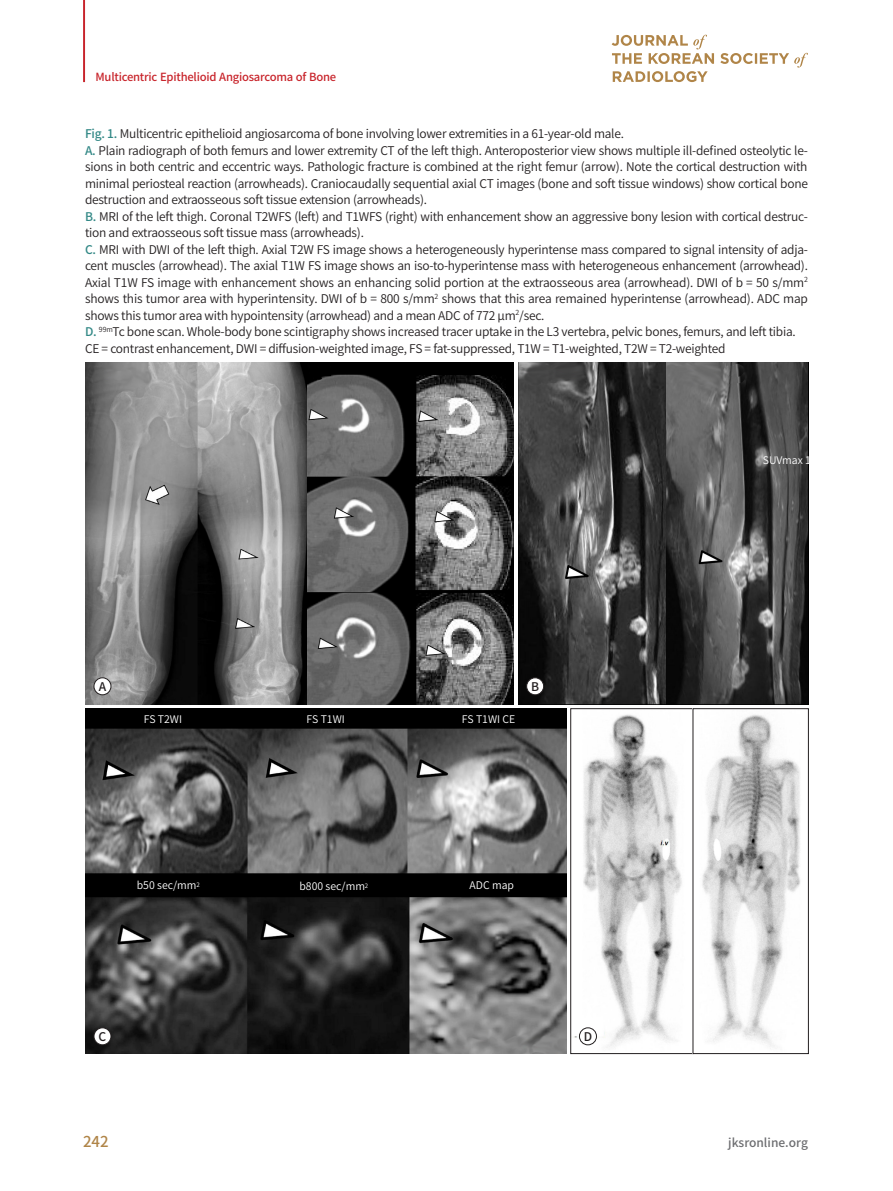
<style>
.page{position:relative;width:893px;height:1191px;background:#fff}
.page>*{position:absolute;margin:0;border:0;box-sizing:border-box;transform-origin:0 0}
.t1{font:500 15px "Noto Sans CJ Kkr";color:#b08548}
.그림제목1{font:600 12px/16.5px "Noto Sans CJ Kkr";letter-spacing:-.02em;color:#231f20;text-align:justify}
.그림제목{font:600 12px "Noto Sans CJ Kkr";letter-spacing:-.02em;color:#231f20}
.t2{font:500 12px "Noto Sans CJ Kkr";color:#6c6d70}
.캡션{font:500 12px "Noto Sans CJ Kkr";color:#231f20}
.t3{font:500 11.25px "Noto Sans CJ Kkr";letter-spacing:-.02em;color:#c8242b}
.그래프_글{font:600 10.5px "Noto Sans CJ Kkr";color:#fff}
.s1{font-weight:500;color:#328886}
</style>
<div class="page">
<hr style="left:83px;top:0;width:2px;height:82px;background:#c8242b">
<svg style="left:612px;top:35px;width:196px;height:47px"></svg>
<img style="left:85px;top:708px;width:481px;height:345px">
<img style="left:85px;top:363px;width:429px;height:341px">
<img style="left:518px;top:363px;width:290px;height:341px">
<img style="left:574px;top:714px;width:226px;height:334px">
<div style="left:570px;top:708px;width:123px;height:345px;border:1px solid #231f20"></div>
<div style="left:693px;top:708px;width:116px;height:345px;border:1px solid #231f20"></div>
<div style="left:94px;top:678px;width:17px;height:17px;background:#fff;border-radius:50%"></div>
<div style="left:94px;top:677px;width:17px;height:18px;border:1px solid #231f20;border-radius:50%"></div>
<div style="left:94px;top:1027px;width:17px;height:17px;background:#fff;border-radius:50%"></div>
<div style="left:94px;top:1027px;width:17px;height:18px;border:1px solid #231f20;border-radius:50%"></div>
<div style="left:527px;top:678px;width:17px;height:17px;background:#fff;border-radius:50%"></div>
<div style="left:526px;top:677px;width:18px;height:18px;border:1px solid #231f20;border-radius:50%"></div>
<div style="left:579px;top:1027px;width:17px;height:17px;background:#fff;border-radius:50%"></div>
<div style="left:579px;top:1027px;width:18px;height:18px;border:1px solid #231f20;border-radius:50%"></div>
<p class="t3" style="left:96px;top:70px;width:242px">Multicentric Epithelioid Angiosarcoma of Bone</p>
<p class="그림제목" style="left:85px;top:127px;width:540px"><span class="s1">Fig. 1.</span> Multicentric epithelioid angiosarcoma of bone involving lower extremities in a 61-year-old male.</p>
<p class="그림제목1" style="left:85px;top:142px;width:724px"><span class="s1">A.</span> Plain radiograph of both femurs and lower extremity CT of the left thigh. Anteroposterior view shows multiple ill-defined osteolytic le&shy;sions in both centric and eccentric ways. Pathologic fracture is combined at the right femur (arrow). Note the cortical destruction with minimal periosteal reaction (arrowheads). Craniocaudally sequential axial CT images (bone and soft tissue windows) show cortical bone destruction and extraosseous soft tissue extension (arrowheads).</p>
<p class="그림제목1" style="left:85px;top:208px;width:724px"><span class="s1">B.</span> MRI of the left thigh. Coronal T2WFS (left) and T1WFS (right) with enhancement show an aggressive bony lesion with cortical destruc&shy;tion and extraosseous soft tissue mass (arrowheads).</p>
<p class="그림제목1" style="left:85px;top:241px;width:724px"><span class="s1">C.</span> MRI with DWI of the left thigh. Axial T2W FS image shows a heterogeneously hyperintense mass compared to signal intensity of adja&shy;cent muscles (arrowhead). The axial T1W FS image shows an iso-to-hyperintense mass with heterogeneous enhancement (arrowhead).<br>Axial T1W FS image with enhancement shows an enhancing solid portion at the extraosseous area (arrowhead). DWI of b = 50 s/mm<sup>2 </sup>shows this tumor area with hyperintensity. DWI of b = 800 s/mm<sup>2</sup> shows that this area remained hyperintense (arrowhead). ADC map shows this tumor area with hypointensity (arrowhead) and a mean ADC of 772 μm<sup>2</sup>/sec.</p>
<p class="그림제목1" style="left:85px;top:324px;width:712px"><span class="s1">D.</span> <sup>99m</sup>Tc bone scan. Whole-body bone scintigraphy shows increased tracer uptake in the L3 vertebra, pelvic bones, femurs, and left tibia.</p>
<p class="그림제목1" style="left:85px;top:340px;width:642px">CE = contrast enhancement, DWI = diffusion-weighted image, FS = fat-suppressed, T1W = T1-weighted, T2W = T2-weighted</p>
<p class="캡션" style="left:99px;top:679px;width:9px">A</p>
<p class="그래프_글" style="left:144px;top:713px;width:40px">FS T2WI</p>
<p class="그래프_글" style="left:307px;top:713px;width:40px">FS T1WI</p>
<p class="그래프_글" style="left:462px;top:713px;width:55px">FS T1WI CE</p>
<p class="캡션" style="left:531px;top:679px;width:10px">B</p>
<p class="그래프_글" style="left:137px;top:879px;width:65px">b50 sec/mm<sup>2</sup></p>
<p class="그래프_글" style="left:300px;top:880px;width:70px">b800 sec/mm<sup>2</sup></p>
<p class="그래프_글" style="left:470px;top:879px;width:46px">ADC map</p>
<p class="캡션" style="left:99px;top:1029px;width:9px">C</p>
<p class="캡션" style="left:584px;top:1029px;width:10px">D</p>
<p class="그래프_글" style="left:763px;top:454px;width:70px">SUVmax 18.82</p>
<p class="t1" style="left:83px;top:1132px;width:27px">242</p>
<p class="t2" style="left:728px;top:1135px;width:81px">jksronline.org</p>
</div>
